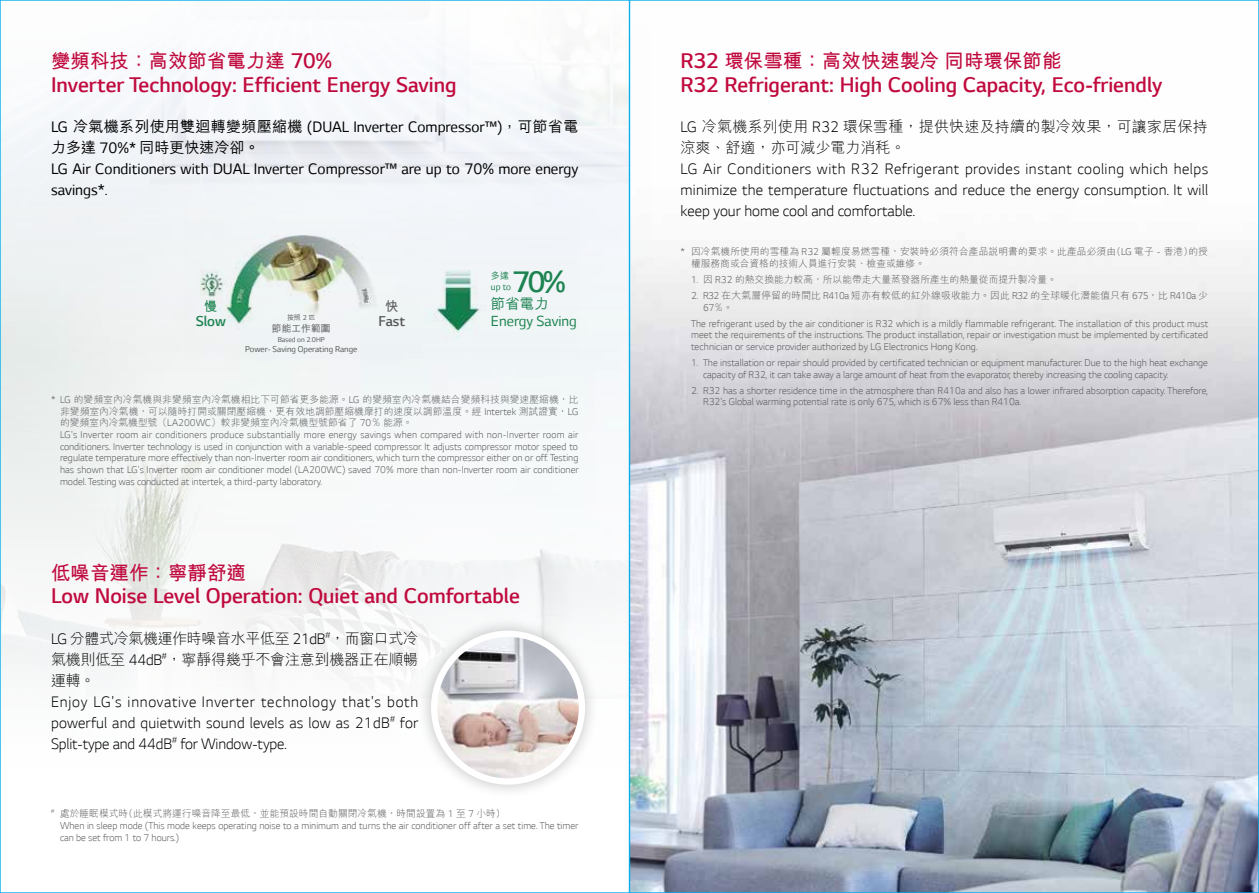
<style>
.page{position:relative;width:1259px;height:893px;background:#fff}
.page>*{position:absolute;margin:0;border:0;box-sizing:border-box;transform-origin:0 0}
.t1{font:300 31.35px "LG Smart";color:#1c8350}
.t2{font:300 22.35px "LG Smart";color:#c00a3e}
.t3{font:700 19.5px "M Hei HK";color:#c00a3e}
.t4{font:300 17.25px/21px "LG Smart";color:#000;text-align:justify}
.t5{font:17.25px/21px "LG Smart";color:#000}
.t6{font:16.65px "LG Smart";color:#1c8350}
.t7{font:300 15.15px "LG Smart";color:#1c8350}
.t8{font:300 15.15px "LG Smart";color:#58585b}
.t9{font:300 15px/21px "M Hei HK";letter-spacing:-.015em;color:#000;text-align:justify}
.t10{font:300 15px/21px "M Hei HK";letter-spacing:.015em;color:#000}
.t11{font:500 15px "M Hei HK";color:#000}
.t12{font:500 14.4px "M Hei HK";color:#1c8350}
.t13{font:700 13.2px "M Hei HK";color:#1c8350}
.t14{font:700 13.2px "M Hei HK";color:#58585b}
.t15{font:300 11.25px/11.7px "LG Smart";color:#58585b}
.t16{font:10.5px "LG Smart";color:#1c8350}
.t17{font:300 9.75px/11.7px "M Hei HK";color:#58585b;text-align:justify}
.t18{font:300 9.75px "M Hei HK";letter-spacing:.02em;color:#58585b}
.t19{font:500 9.75px "M Hei HK";color:#58585b}
.t20{font:9.6px "LG Smart";color:#58585b}
.t21{font:500 9.15px "M Hei HK";color:#1c8350}
.t22{font:8.1px "LG Smart";color:#58585b}
.t23{font:500 7.05px "M Hei HK";color:#58585b}
.t24{font:300 5.7px "M Hei HK";color:#58585b}
.s1{font-family:"LG Smart";font-weight:300;font-size:22.35px}
.s2{font-family:"M Hei HK";font-weight:500;font-size:15px}
.s3{font-family:"LG Smart";font-weight:400;font-size:17.25px}
.s4{font-family:"LG Smart";font-weight:400;font-size:8.1px}
.s5{font-family:"LG Smart";font-size:11.25px}
.s6{font-family:"LG Smart";font-size:17.25px}
.s7{font-family:"M Hei HK";font-size:9.75px}
</style>
<div class="page">
<img style="left:2px;top:53px;width:625px;height:619px">
<img style="left:631px;top:254px;width:626px;height:637px">
<img style="left:183px;top:218px;width:396px;height:141px">
<div style="left:416px;top:616px;width:183px;height:183px;background:#000;opacity:.25"></div>
<img style="left:437px;top:636px;width:145px;height:145px">
<div style="left:431px;top:631px;width:154px;height:154px;border:6px solid #fff;border-radius:50%"></div>
<h3 class="t3" style="left:51px;top:47px;width:282px">變頻科技：高效節省電力達 <span class="s1">70%</span></h3>
<h2 class="t2" style="left:51px;top:70px;width:407px">Inverter Technology: Efficient Energy Saving</h2>
<h3 class="t5" style="left:51px;top:117px;width:529px">LG <span class="s2">冷氣機系列使用雙迴轉變頻壓縮機</span> (DUAL Inverter Compressor™)<span class="s2">，可節省電</span></h3>
<h3 class="t11" style="left:51px;top:137px;width:210px">力多達 <span class="s3">70%*</span> 同時更快速冷卻。</h3>
<h3 class="t5" style="left:51px;top:159px;width:529px">LG Air Conditioners with DUAL Inverter Compressor™ are up to 70% more energy savings*.</h3>
<p class="t13" style="left:204px;top:297px;width:15px">慢</p>
<h3 class="t7" style="left:196px;top:311px;width:32px">Slow</h3>
<p class="t23" style="left:287px;top:313px;width:30px">按照<span class="s4">2</span>匹</p>
<p class="t19" style="left:272px;top:321px;width:60px">節能工作範圍</p>
<p class="t22" style="left:278px;top:335px;width:49px">Based on 2.0HP</p>
<p class="t20" style="left:245px;top:344px;width:114px">Power- Saving Operating Range</p>
<p class="t14" style="left:385px;top:297px;width:15px">快</p>
<h3 class="t8" style="left:378px;top:311px;width:28px">Fast</h3>
<h1 class="t1" style="left:512px;top:260px;width:55px">70%</h1>
<p class="t12" style="left:491px;top:293px;width:59px">節省電力</p>
<h3 class="t6" style="left:491px;top:312px;width:87px">Energy Saving</h3>
<p class="t21" style="left:491px;top:269px;width:20px">多達</p>
<p class="t16" style="left:491px;top:281px;width:22px">up to</p>
<p class="t17" style="left:60px;top:393px;width:520px;text-indent:-9px"><span class="s5">* LG</span> 的變頻室內冷氣機與非變頻室內冷氣機相比下可節省更多能源。<span class="s5">LG</span> 的變頻室內冷氣機結合變頻科技與變速壓縮機，比非變頻室內冷氣機，可以隨時打開或關閉壓縮機，更有效地調節壓縮機摩打的速度以調節溫度。經 <span class="s5">Intertek</span> 測試證實，<span class="s5">LG</span>的變頻室內冷氣機型號（<span class="s5">LA200WC</span>）較非變頻室內冷氣機型號節省了 <span class="s5">70</span>％能源。</p>
<p class="t15" style="left:60px;top:429px;width:520px;text-align:justify">LG's Inverter room air conditioners produce substantially more energy savings when compared with non-Inverter room air conditioners. Inverter technology is used in conjunction with a variable-speed compressor. It adjusts compressor motor speed to regulate temperature more effectively than non-Inverter room air conditioners, which turn the compressor either on or off. Testing has shown that LG's Inverter room air conditioner model (LA200WC) saved 70% more than non-Inverter room air conditioner model. Testing was conducted at intertek, a third-party laboratory.</p>
<h3 class="t3" style="left:51px;top:559px;width:196px">低噪音運作：寧靜舒適</h3>
<h2 class="t2" style="left:51px;top:581px;width:470px">Low Noise Level Operation: Quiet and Comfortable</h2>
<h3 class="t9" style="left:51px;top:627px;width:369px"><span class="s6">LG</span> 分體式冷氣機運作時噪音水平低至 <span class="s6">21dB</span><sup>#</sup>，而窗口式冷氣機則低至 <span class="s6">44dB</span><sup>#</sup>，寧靜得幾乎不會注意到機器正在順暢運轉。</h3>
<h3 class="t4" style="left:51px;top:691px;width:369px">Enjoy LG's innovative Inverter technology that's both powerful and quietwith sound levels as low as 21dB<sup>#</sup> for Split-type and 44dB<sup>#</sup> for Window-type.</h3>
<p class="t24" style="left:51px;top:807px;width:5px">#</p>
<p class="t17" style="left:60px;top:808px;width:442px">處於睡眠模式時(此模式將運行噪音降至最低，並能預設時間自動關閉冷氣機，時間設置為 <span class="s5">1</span> 至 <span class="s5">7</span> 小時)</p>
<p class="t15" style="left:60px;top:820px;width:520px">When in sleep mode (This mode keeps operating noise to a minimum and turns the air conditioner off after a set time. The timer can be set from 1 to 7 hours.)</p>
<h3 class="t3" style="left:680px;top:47px;width:382px"><span class="s1">R32</span> 環保雪種：高效快速製冷同時環保節能</h3>
<h2 class="t2" style="left:680px;top:70px;width:483px">R32 Refrigerant: High Cooling Capacity, Eco-friendly</h2>
<h3 class="t10" style="left:680px;top:116px;width:529px"><span class="s6">LG</span> 冷氣機系列使用 <span class="s6">R32</span> 環保雪種，提供快速及持續的製冷效果，可讓家居保持涼爽、舒適，亦可減少電力消秏。</h3>
<h3 class="t4" style="left:680px;top:158px;width:529px">LG Air Conditioners with R32 Refrigerant provides instant cooling which helps minimize the temperature fluctuations and reduce the energy consumption. It will keep your home cool and comfortable.</h3>
<p class="t17" style="left:691px;top:246px;width:518px;text-indent:-11px"><span class="s5">*</span> 因冷氣機所使用的雪種為 <span class="s5">R32</span> 屬輕度易燃雪種，安裝時必須符合產品說明書的要求。此產品必須由(<span class="s5">LG</span> 電子 <span class="s5">-</span> 香港)的授權服務商或合資格的技術人員進行安裝、檢查或維修。</p>
<p class="t17" style="left:691px;top:273px;width:367px"><span class="s5">1.</span> 因 <span class="s5">R32</span> 的熱交換能力較高，所以能帶走大量蒸發器所產生的熱量從而提升製冷量。</p>
<p class="t18" style="left:691px;top:290px;width:518px"><span class="s5">2. R32</span> 在大氣層停留的時間比 <span class="s5">R410a</span> 短亦有較低的紅外線吸收能力。因此 <span class="s5">R32</span> 的全球暖化潛能值只有 <span class="s5">675</span>，比 <span class="s5">R410a</span> 少</p>
<p class="t15" style="left:691px;top:299px;width:519px;line-height:15.9px;text-indent:12px">67<span class="s7">％。<br></span>The refrigerant used by the air conditioner is R32 which is a mildly flammable refrigerant. The installation of this product must</p>
<p class="t15" style="left:691px;top:329px;width:518px">meet the requirements of the instructions. The product installation, repair or investigation must be implemented by certificated technician or service provider authorized by LG Electronics Hong Kong.</p>
<p class="t15" style="left:703px;top:357px;width:506px;text-indent:-12px">1. The installation or repair should provided by certificated technician or equipment manufacturer. Due to the high heat exchange capacity of R32, it can take away a large amount of heat from the evaporator, thereby increasing the cooling capacity.</p>
<p class="t15" style="left:703px;top:384px;width:506px;text-indent:-12px">2. R32 has a shorter residence time in the atmosphere than R410a and also has a lower infrared absorption capacity. Therefore,<br>R32's Global warming potential rate is only 675, which is 67% less than R410a.</p>
</div>
